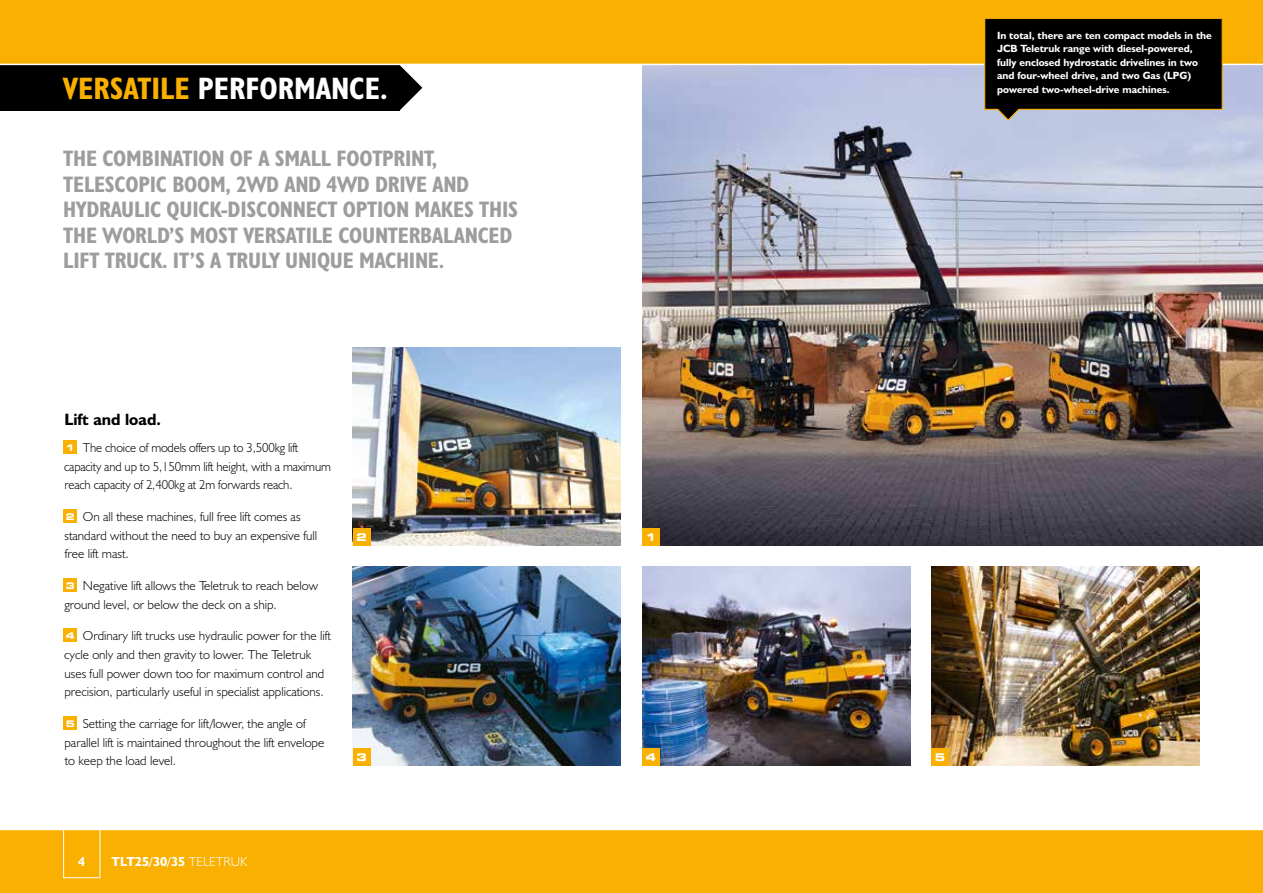
<style>
.page{position:relative;width:1263px;height:893px;background:#fff}
.page>*{position:absolute;margin:0;border:0;box-sizing:border-box;transform-origin:0 0}
.t1{font:31.2px "JCB Bold Condensed";color:#fff}
.t2{font:22.5px/25.5px "JCB Bold Condensed";letter-spacing:-.01em;color:#9c9d9d}
.t3{font:16.5px "JCB Bold";color:#000}
.t4{font:13.2px/18.8px "JCB Light";color:#000}
.t5{font:13.2px "JCB Bold";color:#fff}
.t6{font:10.5px/13.5px "JCB Bold";color:#fff}
.t7{font:700 expanded 10.5px "Square 721 BT";color:#fff}
.s1{color:#f9b000}
.s2{font-family:"Square 721 BT";font-weight:700;font-stretch:expanded;font-size:9.15px;color:#fff}
.s3{font-family:"JCB Light"}
</style>
<div class="page">
<img style="left:642px;top:567px;width:268px;height:198px">
<div style="left:642px;top:748px;width:17px;height:17px;background:#f9b000"></div>
<img style="left:353px;top:567px;width:268px;height:198px">
<img style="left:642px;top:65px;width:621px;height:481px">
<svg style="left:400px;top:65px;width:22px;height:45px"></svg>
<div style="left:0;top:54px;width:400px;height:57px;background:#000"></div>
<div style="left:0;top:0;width:1263px;height:64px;background:#f9b000"></div>
<div style="left:0;top:829px;width:1263px;height:64px;background:#f9b000"></div>
<hr style="left:0;top:829px;width:1263px;height:1px;background:#fff">
<div style="left:64px;top:441px;width:13px;height:13px;background:#f9b000"></div>
<div style="left:64px;top:510px;width:13px;height:13px;background:#f9b000"></div>
<div style="left:64px;top:579px;width:13px;height:13px;background:#f9b000"></div>
<div style="left:64px;top:629px;width:13px;height:13px;background:#f9b000"></div>
<div style="left:64px;top:717px;width:13px;height:13px;background:#f9b000"></div>
<hr style="left:0;top:64px;width:1263px;height:1px;background:#fff">
<div style="left:63px;top:819px;width:37px;height:59px;border:1px solid #fff"></div>
<img style="left:353px;top:347px;width:268px;height:199px">
<div style="left:353px;top:748px;width:17px;height:17px;background:#f9b000"></div>
<div style="left:353px;top:529px;width:17px;height:17px;background:#f9b000"></div>
<div style="left:642px;top:529px;width:17px;height:17px;background:#f9b000"></div>
<svg style="left:983px;top:18px;width:240px;height:104px;background:#1e1d1b"></svg>
<img style="left:931px;top:567px;width:268px;height:198px">
<div style="left:931px;top:748px;width:18px;height:17px;background:#f9b000"></div>
<h1 class="t1" style="left:63px;top:69px;width:326px"><span class="s1">VERSATILE</span> PERFORMANCE.</h1>
<h2 class="t2" style="left:63px;top:145px;width:456px">THE COMBINATION OF A SMALL FOOTPRINT, TELESCOPIC BOOM, 2WD AND 4WD DRIVE AND HYDRAULIC QUICK-DISCONNECT OPTION MAKES THIS THE WORLD’S MOST VERSATILE COUNTERBALANCED LIFT TRUCK. IT’S A TRULY UNIQUE MACHINE.</h2>
<p class="t3" style="left:64px;top:409px;width:98px">Lift and load.</p>
<p class="t4" style="left:64px;top:438px;width:268px"><span class="s2">1</span> The choice of models offers up to 3,500kg lift capacity and up to 5,150mm lift height, with a maximum reach capacity of 2,400kg at 2m forwards reach.</p>
<p class="t4" style="left:65px;top:507px;width:254px"><span class="s2">2</span> On all these machines, full free lift comes as standard without the need to buy an expensive full free lift mast.</p>
<p class="t4" style="left:64px;top:576px;width:255px"><span class="s2">3</span> Negative lift allows the Teletruk to reach below ground level, or below the deck on a ship.</p>
<p class="t4" style="left:64px;top:626px;width:268px"><span class="s2">4</span> Ordinary lift trucks use hydraulic power for the lift cycle only and then gravity to lower. The Teletruk uses full power down too for maximum control and precision, particularly useful in specialist applications.</p>
<p class="t4" style="left:65px;top:714px;width:261px"><span class="s2">5</span> Setting the carriage for lift/lower, the angle of parallel lift is maintained throughout the lift envelope to keep the load level.</p>
<p class="t7" style="left:356px;top:531px;width:12px">2</p>
<p class="t7" style="left:646px;top:531px;width:12px">1</p>
<p class="t7" style="left:356px;top:751px;width:12px">3</p>
<p class="t7" style="left:646px;top:751px;width:12px">4</p>
<p class="t5" style="left:78px;top:853px;width:9px">4</p>
<p class="t5" style="left:112px;top:853px;width:137px">TLT25/30/35 <span class="s3">TELETRUK</span></p>
<p class="t6" style="left:997px;top:28px;width:216px">In total, there are ten compact models in the JCB Teletruk range with diesel-powered, fully enclosed hydrostatic drivelines in two and four-wheel drive, and two Gas (LPG) powered two-wheel-drive machines.</p>
<p class="t7" style="left:935px;top:751px;width:12px">5</p>
</div>
